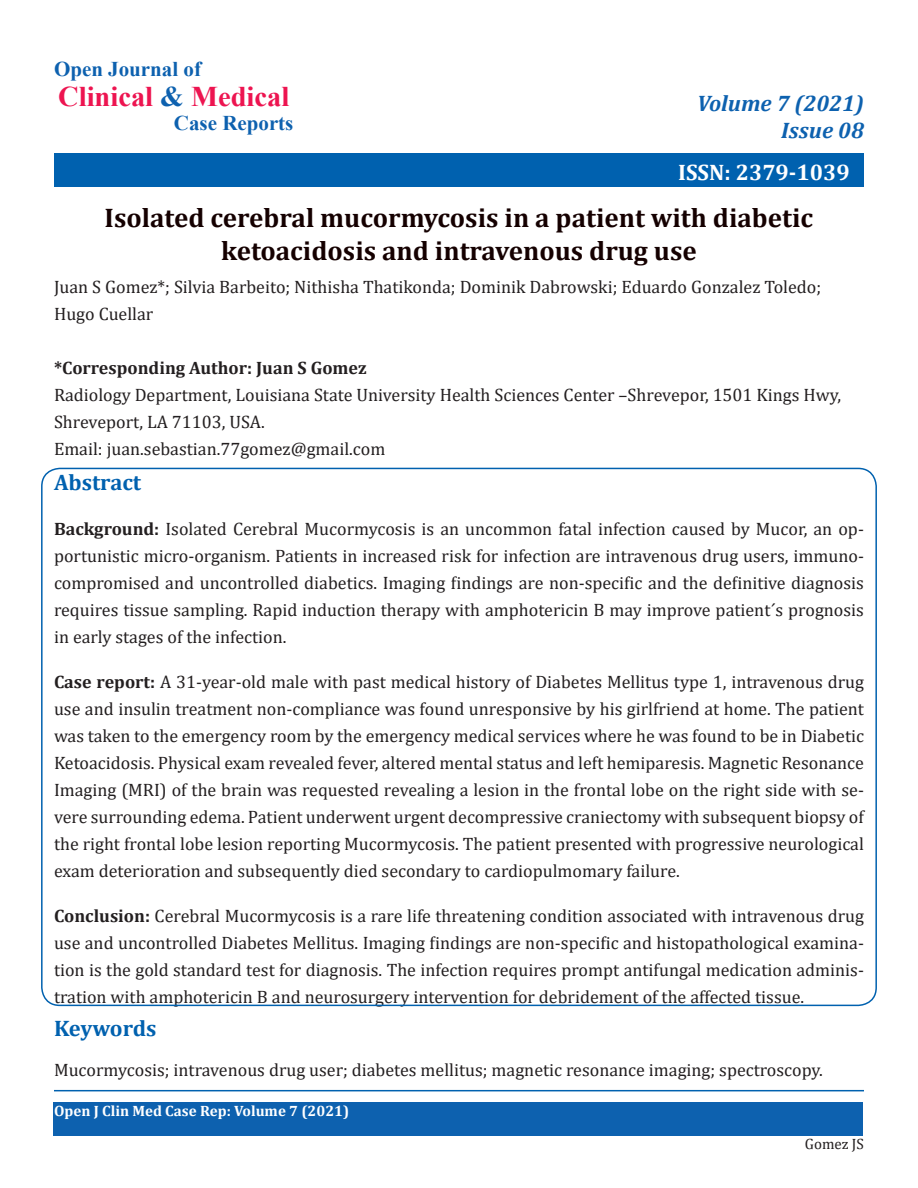
<style>
.page{position:relative;width:918px;height:1188px;background:#fff}
.page>*{position:absolute;margin:0;border:0;box-sizing:border-box;transform-origin:0 0}
.t1{font:700 28.5px "Times New Roman";color:#ed1450}
.t2{font:700 27px/33px "Cambria";color:#150000;text-align:center}
.t3{font:italic 700 22.5px "Cambria";color:#0d61af}
.t4{font:700 22.5px "Cambria";color:#0061af}
.t5{font:700 22.5px "Cambria";color:#fff}
.t6{font:700 21px "Times New Roman";color:#0d61af}
.t7{font:18px/27px "Cambria";color:#231f20;text-align:justify}
.t8{font:700 18px "Cambria";color:#231f20}
.t9{font:700 15px "Cambria";color:#fff}
.t10{font:15px "Cambria";color:#231f20}
.s1{color:#0d61af}
.s2{font-weight:700}
</style>
<div class="page">
<div style="left:54px;top:153px;width:810px;height:34px;background:#0061af"></div>
<div style="left:53px;top:1102px;width:810px;height:34px;background:#0d61af"></div>
<hr style="left:54px;top:1090px;width:810px;height:1px;background:#0061af">
<p class="t6" style="left:54px;top:54px;width:149px">Open Journal of</p>
<p class="t1" style="left:58px;top:76px;width:233px">Clinical <span class="s1">&amp;</span> Medical</p>
<p class="t6" style="left:174px;top:108px;width:121px">Case Reports</p>
<p class="t3" style="left:697px;top:88px;width:168px">Volume 7 (2021)</p>
<p class="t3" style="left:781px;top:115px;width:84px">Issue 08</p>
<p class="t5" style="left:678px;top:156px;width:173px">ISSN: 2379-1039</p>
<p class="t2" style="left:105px;top:200px;width:710px">Isolated cerebral mucormycosis in a patient with diabetic ketoacidosis and intravenous drug use</p>
<p class="t7" style="left:54px;top:274px;width:769px">Juan S Gomez*; Silvia Barbeito; Nithisha Thatikonda; Dominik Dabrowski; Eduardo Gonzalez Toledo;<br>Hugo Cuellar</p>
<p class="t8" style="left:54px;top:355px;width:314px">*Corresponding Author: Juan S Gomez</p>
<p class="t7" style="left:54px;top:382px;width:789px">Radiology Department, Louisiana State University Health Sciences Center –Shrevepor, 1501 Kings Hwy,<br>Shreveport, LA 71103, USA.</p>
<p class="t7" style="left:54px;top:436px;width:333px">Email: juan.sebastian.77gomez@gmail.com</p>
<p class="t4" style="left:54px;top:466px;width:89px">Abstract</p>
<p class="t7" style="left:54px;top:515px;width:811px"><span class="s2">Background:</span> Isolated Cerebral Mucormycosis is an uncommon fatal infection caused by Mucor, an op&shy;portunistic micro-organism. Patients in increased risk for infection are intravenous drug users, immuno&shy;compromised and uncontrolled diabetics. Imaging findings are non-specific and the definitive diagnosis requires tissue sampling. Rapid induction therapy with amphotericin B may improve patient´s prognosis in early stages of the infection.</p>
<p class="t7" style="left:54px;top:668px;width:812px"><span class="s2">Case report:</span> A 31-year-old male with past medical history of Diabetes Mellitus type 1, intravenous drug use and insulin treatment non-compliance was found unresponsive by his girlfriend at home. The patient was taken to the emergency room by the emergency medical services where he was found to be in Diabetic Ketoacidosis. Physical exam revealed fever, altered mental status and left hemiparesis. Magnetic Resonance Imaging (MRI) of the brain was requested revealing a lesion in the frontal lobe on the right side with se&shy;vere surrounding edema. Patient underwent urgent decompressive craniectomy with subsequent biopsy of the right frontal lobe lesion reporting Mucormycosis. The patient presented with progressive neurological exam deterioration and subsequently died secondary to cardiopulmomary failure.</p>
<p class="t7" style="left:54px;top:902px;width:811px"><span class="s2">Conclusion:</span> Cerebral Mucormycosis is a rare life threatening condition associated with intravenous drug use and uncontrolled Diabetes Mellitus. Imaging findings are non-specific and histopathological examina&shy;tion is the gold standard test for diagnosis. The infection requires prompt antifungal medication adminis&shy;tration with amphotericin B and neurosurgery intervention for debridement of the affected tissue.</p>
<p class="t4" style="left:54px;top:1012px;width:104px">Keywords</p>
<p class="t7" style="left:54px;top:1057px;width:770px">Mucormycosis; intravenous drug user; diabetes mellitus; magnetic resonance imaging; spectroscopy.</p>
<p class="t9" style="left:54px;top:1100px;width:297px">Open J Clin Med Case Rep: Volume 7 (2021)</p>
<p class="t10" style="left:805px;top:1135px;width:61px">Gomez JS</p>
</div>
